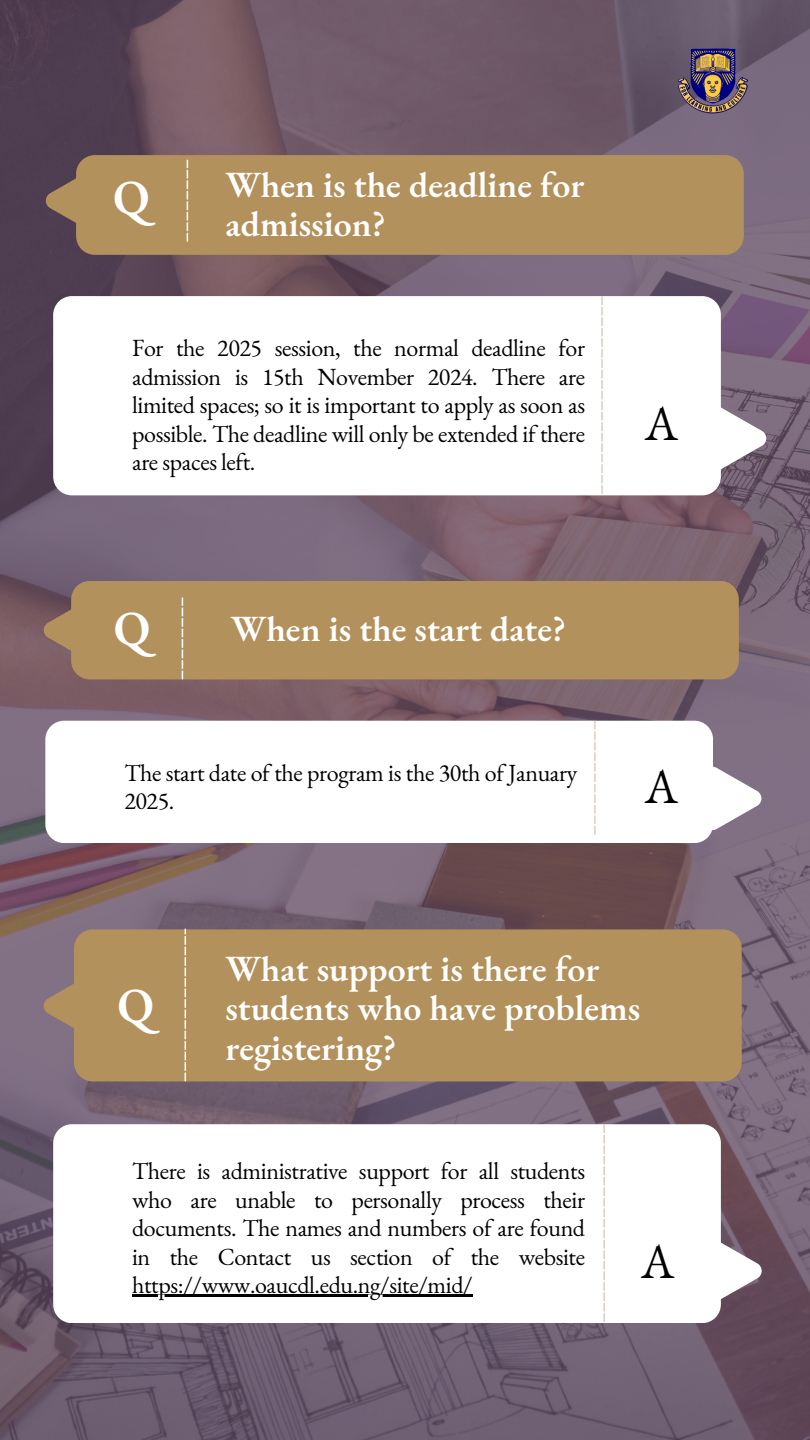
<style>
.page{position:relative;width:810px;height:1440px;background:#fff}
.page>*{position:absolute;margin:0;border:0;box-sizing:border-box;transform-origin:0 0}
.t1{font:600 48px "EB Garamond";color:#fff}
.t2{font:48px "EB Garamond";color:#000}
.t3{font:600 36px/39.8px "EB Garamond";color:#fff}
.t4{font:24px/28.5px "EB Garamond";letter-spacing:-.015em;color:#000;text-align:justify}
</style>
<div class="page">
<img style="left:0;top:0;width:810px;height:1440px">
<svg style="left:46px;top:177px;width:30px;height:47px"></svg>
<div style="left:76px;top:155px;width:668px;height:100px;background:#b3915c"></div>
<svg style="left:187px;top:160px;width:1px;height:82px"></svg>
<svg style="left:721px;top:407px;width:45px;height:63px"></svg>
<svg style="left:53px;top:296px;width:668px;height:199px"></svg>
<svg style="left:601px;top:296px;width:2px;height:198px"></svg>
<img style="left:678px;top:48px;width:71px;height:66px">
<svg style="left:44px;top:607px;width:27px;height:47px"></svg>
<div style="left:71px;top:581px;width:668px;height:98px;background:#b3915c"></div>
<svg style="left:182px;top:597px;width:1px;height:82px"></svg>
<svg style="left:713px;top:767px;width:48px;height:63px"></svg>
<svg style="left:45px;top:721px;width:668px;height:122px"></svg>
<svg style="left:594px;top:721px;width:2px;height:114px"></svg>
<div style="left:74px;top:929px;width:668px;height:152px;background:#b3915c"></div>
<svg style="left:185px;top:929px;width:1px;height:152px"></svg>
<svg style="left:721px;top:1239px;width:41px;height:64px"></svg>
<svg style="left:53px;top:1124px;width:668px;height:199px"></svg>
<svg style="left:603px;top:1124px;width:2px;height:198px"></svg>
<hr style="left:132px;top:1295px;width:340px;height:2px;background:#000">
<svg style="left:44px;top:982px;width:43px;height:48px;background:#a48768"></svg>
<h1 class="t1" style="left:113px;top:166px;width:38px">Q</h1>
<p class="t3" style="left:225px;top:164px;width:361px">When is the deadline for admission?</p>
<p class="t4" style="left:132px;top:334px;width:454px">For the 2025 session, the normal deadline for admission is 15th November 2024. There are limited spaces; so it is important to apply as soon as possible. The deadline will only be extended if there are spaces left.</p>
<h1 class="t1" style="left:114px;top:597px;width:38px">Q</h1>
<p class="t3" style="left:231px;top:608px;width:337px">When is the start date?</p>
<p class="t2" style="left:645px;top:392px;width:35px">A</p>
<p class="t4" style="left:124px;top:758px;width:454px">The start date of the program is the 30th of January<br>2025.</p>
<p class="t2" style="left:645px;top:755px;width:35px">A</p>
<h1 class="t1" style="left:118px;top:974px;width:38px">Q</h1>
<p class="t3" style="left:225px;top:948px;width:416px">What support is there for students who have problems registering?</p>
<p class="t4" style="left:132px;top:1157px;width:454px">There is administrative support for all students who are unable to personally process their documents. The names and numbers of are found in the Contact us section of the website</p>
<p class="t4" style="left:132px;top:1271px;width:342px">https://www.oaucdl.edu.ng/site/mid/</p>
<h1 class="t2" style="left:641px;top:1229px;width:35px">A</h1>
</div>
